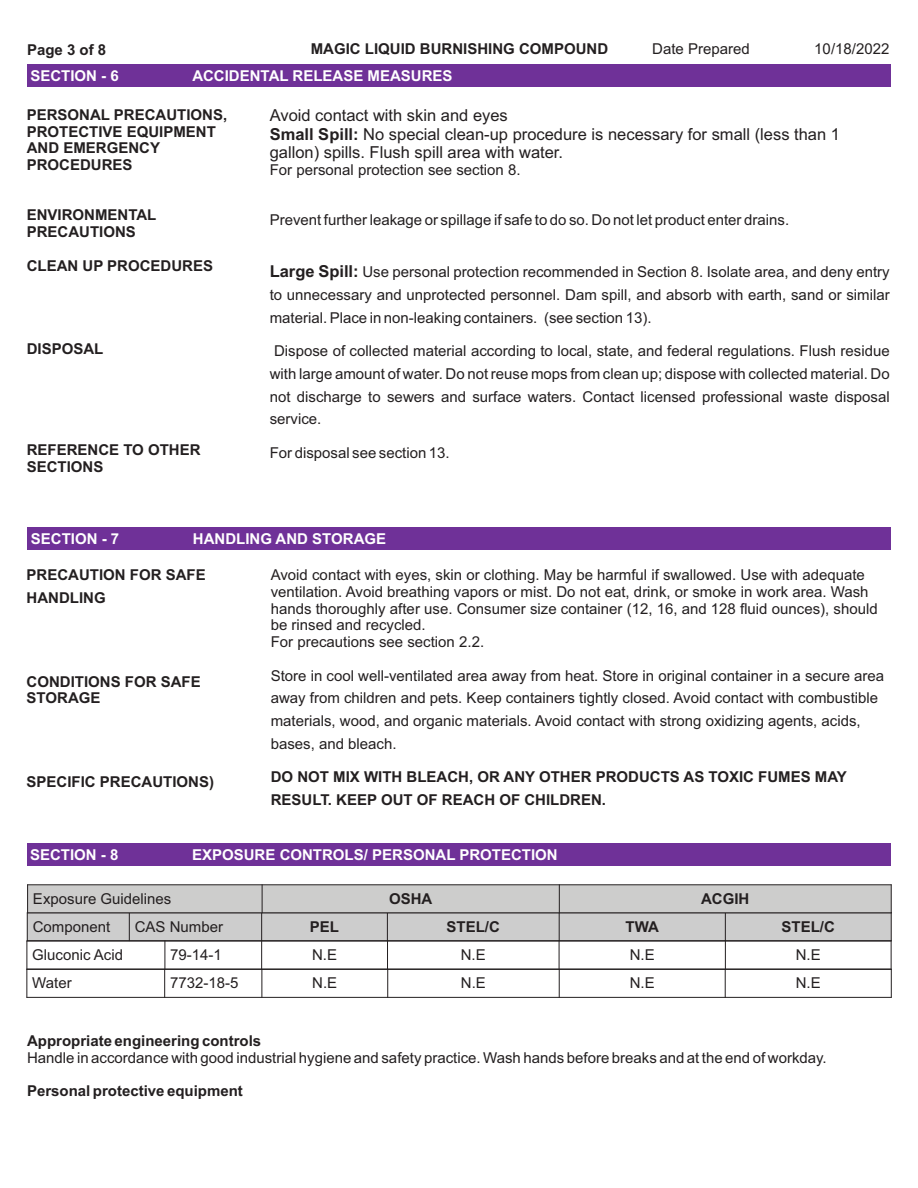
<style>
.page{position:relative;width:918px;height:1188px;background:#fff}
.page>*{position:absolute;margin:0;border:0;box-sizing:border-box;transform-origin:0 0}
.t1{font:16.5px/18.5px "Arial";color:#231f20}
.t2{font:15px/22.6px "Arial";color:#231f20}
.t3{font:700 15px/16.8px "Arial";color:#231f20}
.t4{font:700 15px "Arial";color:#fff}
.s1{font-weight:700}
.s2{font-weight:700;font-size:16.5px}
</style>
<div class="page">
<div style="left:27px;top:527px;width:864px;height:22px;background:#6f3198"></div>
<div style="left:27px;top:843px;width:863px;height:23px;background:#6f3198"></div>
<div style="left:27px;top:913px;width:864px;height:28px;background:#cdcdcd"></div>
<svg style="left:129px;top:913px;width:1px;height:27px"></svg>
<hr style="left:27px;top:940px;width:865px;height:1px;background:#231f20">
<hr style="left:27px;top:941px;width:865px;height:1px;background:#231f20">
<svg style="left:164px;top:941px;width:2px;height:56px"></svg>
<svg style="left:387px;top:913px;width:1px;height:84px"></svg>
<svg style="left:725px;top:913px;width:1px;height:84px"></svg>
<hr style="left:26px;top:997px;width:866px;height:1px;background:#231f20">
<hr style="left:26px;top:969px;width:866px;height:1px;background:#231f20">
<div style="left:28px;top:885px;width:863px;height:28px;background:#cdcdcc"></div>
<svg style="left:26px;top:885px;width:2px;height:113px"></svg>
<svg style="left:261px;top:885px;width:2px;height:113px"></svg>
<svg style="left:559px;top:885px;width:1px;height:113px"></svg>
<svg style="left:891px;top:885px;width:1px;height:113px"></svg>
<hr style="left:27px;top:912px;width:865px;height:1px;background:#231f20">
<hr style="left:27px;top:884px;width:865px;height:1px;background:#231f20">
<div style="left:27px;top:64px;width:864px;height:23px;background:#6f3198"></div>
<p class="t3" style="left:27px;top:43px;width:81px">Page 3 of 8</p>
<p class="t3" style="left:311px;top:42px;width:299px">MAGIC LIQUID BURNISHING COMPOUND</p>
<p class="t2" style="left:652px;top:38px;width:99px">Date Prepared</p>
<p class="t4" style="left:30px;top:70px;width:90px">SECTION - 6</p>
<p class="t4" style="left:192px;top:70px;width:262px">ACCIDENTAL RELEASE MEASURES</p>
<p class="t2" style="left:814px;top:38px;width:77px">10/18/2022</p>
<p class="t3" style="left:27px;top:108px;width:202px">PERSONAL PRECAUTIONS,<br>PROTECTIVE EQUIPMENT<br>AND EMERGENCY<br>PROCEDURES</p>
<p class="t3" style="left:27px;top:208px;width:131px">ENVIRONMENTAL<br>PRECAUTIONS</p>
<p class="t1" style="left:270px;top:108px;width:240px">Avoid contact with skin and eyes</p>
<p class="t2" style="left:270px;top:160px;width:252px">For personal protection see section 8.</p>
<p class="t2" style="left:270px;top:210px;width:521px">Prevent further leakage or spillage if safe to do so. Do not let product enter drains.</p>
<p class="t1" style="left:270px;top:126px;width:572px"><span class="s1">Small Spill:</span> No special clean-up procedure is necessary for small (less than 1 gallon) spills. Flush spill area with water.</p>
<p class="t3" style="left:27px;top:258px;width:188px">CLEAN UP PROCEDURES</p>
<p class="t2" style="left:270px;top:262px;width:622px;text-align:justify"><span class="s2">Large Spill:</span> Use personal protection recommended in Section 8. Isolate area, and deny entry to unnecessary and unprotected personnel. Dam spill, and absorb with earth, sand or similar material. Place in non-leaking containers. (see section 13).</p>
<p class="t3" style="left:27px;top:342px;width:78px">DISPOSAL</p>
<p class="t2" style="left:270px;top:341px;width:622px;text-align:justify">Dispose of collected material according to local, state, and federal regulations. Flush residue with large amount of water. Do not reuse mops from clean up; dispose with collected material. Do not discharge to sewers and surface waters. Contact licensed professional waste disposal service.</p>
<p class="t3" style="left:27px;top:443px;width:175px">REFERENCE TO OTHER<br>SECTIONS</p>
<p class="t2" style="left:270px;top:443px;width:182px">For disposal see section 13.</p>
<p class="t4" style="left:31px;top:533px;width:90px">SECTION - 7</p>
<p class="t4" style="left:193px;top:533px;width:195px">HANDLING AND STORAGE</p>
<p class="t3" style="left:27px;top:565px;width:181px;line-height:22.6px">PRECAUTION FOR SAFE<br>HANDLING</p>
<p class="t3" style="left:27px;top:674px;width:176px">CONDITIONS FOR SAFE<br>STORAGE</p>
<p class="t3" style="left:27px;top:775px;width:189px">SPECIFIC PRECAUTIONS)</p>
<p class="t2" style="left:271px;top:568px;width:608px;line-height:16.8px">Avoid contact with eyes, skin or clothing. May be harmful if swallowed. Use with adequate ventilation. Avoid breathing vapors or mist. Do not eat, drink, or smoke in work area. Wash hands thoroughly after use. Consumer size container (12, 16, and 128 fluid ounces), should be rinsed and recycled.</p>
<p class="t2" style="left:271px;top:665px;width:615px">Store in cool well-ventilated area away from heat. Store in original container in a secure area away from children and pets. Keep containers tightly closed. Avoid contact with combustible materials, wood, and organic materials. Avoid contact with strong oxidizing agents, acids, bases, and bleach.</p>
<p class="t3" style="left:271px;top:767px;width:578px;line-height:22.6px">DO NOT MIX WITH BLEACH, OR ANY OTHER PRODUCTS AS TOXIC FUMES MAY<br>RESULT. KEEP OUT OF REACH OF CHILDREN.</p>
<p class="t2" style="left:271px;top:632px;width:215px">For precautions see section 2.2.</p>
<p class="t4" style="left:30px;top:849px;width:90px">SECTION - 8</p>
<p class="t4" style="left:192px;top:849px;width:367px">EXPOSURE CONTROLS/ PERSONAL PROTECTION</p>
<p class="t2" style="left:33px;top:889px;width:140px">Exposure Guidelines</p>
<p class="t3" style="left:389px;top:891px;width:45px">OSHA</p>
<p class="t3" style="left:701px;top:891px;width:50px">ACGIH</p>
<p class="t2" style="left:33px;top:917px;width:79px">Component</p>
<p class="t2" style="left:135px;top:917px;width:90px">CAS Number</p>
<p class="t3" style="left:310px;top:919px;width:31px">PEL</p>
<p class="t3" style="left:447px;top:919px;width:55px">STEL/C</p>
<p class="t3" style="left:626px;top:919px;width:35px">TWA</p>
<p class="t3" style="left:782px;top:919px;width:55px">STEL/C</p>
<p class="t2" style="left:32px;top:945px;width:92px">Gluconic Acid</p>
<p class="t2" style="left:170px;top:945px;width:53px">79-14-1</p>
<p class="t2" style="left:312px;top:945px;width:27px">N.E</p>
<p class="t2" style="left:461px;top:945px;width:27px">N.E</p>
<p class="t2" style="left:630px;top:945px;width:27px">N.E</p>
<p class="t2" style="left:796px;top:945px;width:27px">N.E</p>
<p class="t2" style="left:32px;top:973px;width:41px">Water</p>
<p class="t2" style="left:170px;top:973px;width:70px">7732-18-5</p>
<p class="t2" style="left:312px;top:973px;width:27px">N.E</p>
<p class="t2" style="left:461px;top:973px;width:27px">N.E</p>
<p class="t2" style="left:630px;top:973px;width:27px">N.E</p>
<p class="t2" style="left:796px;top:973px;width:27px">N.E</p>
<p class="t3" style="left:27px;top:1034px;width:236px">Appropriate engineering controls</p>
<p class="t2" style="left:27px;top:1048px;width:801px">Handle in accordance with good industrial hygiene and safety practice. Wash hands before breaks and at the end of workday.</p>
<p class="t3" style="left:27px;top:1084px;width:217px">Personal protective equipment</p>
</div>
